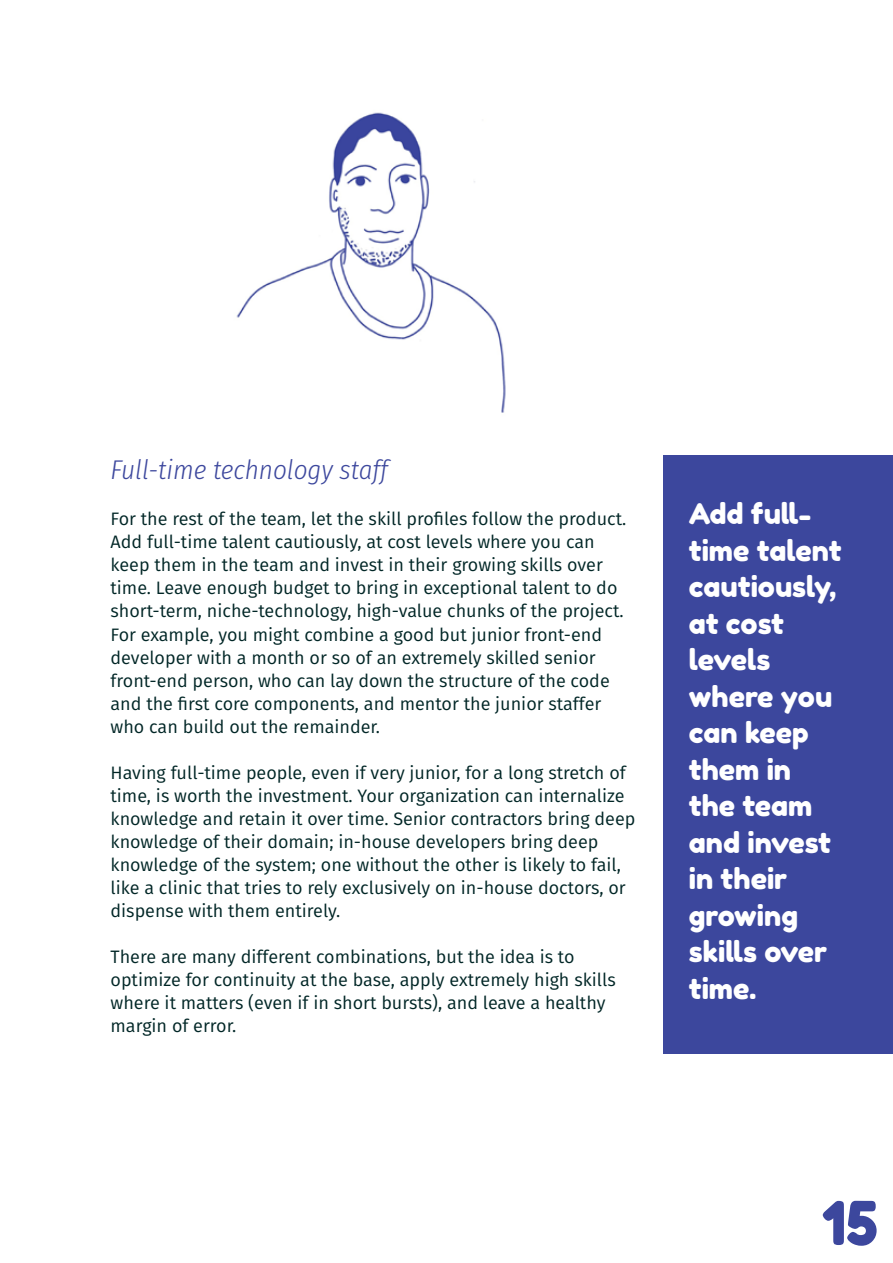
<style>
.page{position:relative;width:893px;height:1263px;background:#fff}
.page>*{position:absolute;margin:0;border:0;box-sizing:border-box;transform-origin:0 0}
.t1{font:60px "Fredoka One";color:#3c479d}
.t2{font:28.5px/36.5px "Fredoka One";color:#fff}
.t3{font:italic 300 27px "Fira Sans Condensed";color:#3c479d}
.t4{font:18px/23.1px "Fira Sans";color:#012626}
</style>
<div class="page">
<img style="left:236px;top:112px;width:270px;height:301px">
<div style="left:663px;top:455px;width:230px;height:598px;background:#3c479d"></div>
<div style="left:342px;top:342px;width:107px;height:79px;background:#fff"></div>
<h3 class="t3" style="left:111px;top:451px;width:279px">Full-time technology staff</h3>
<p class="t4" style="left:111px;top:507px;width:517px">For the rest of the team, let the skill profiles follow the product.<br>Add full-time talent cautiously, at cost levels where you can keep them in the team and invest in their growing skills over time. Leave enough budget to bring in exceptional talent to do short-term, niche-technology, high-value chunks of the project.<br>For example, you might combine a good but junior front-end developer with a month or so of an extremely skilled senior front-end person, who can lay down the structure of the code and the first core components, and mentor the junior staffer who can build out the remainder.</p>
<p class="t4" style="left:111px;top:760px;width:526px">Having full-time people, even if very junior, for a long stretch of time, is worth the investment. Your organization can internalize knowledge and retain it over time. Senior contractors bring deep knowledge of their domain; in-house developers bring deep knowledge of the system; one without the other is likely to fail, like a clinic that tries to rely exclusively on in-house doctors, or dispense with them entirely.</p>
<p class="t4" style="left:111px;top:945px;width:507px">There are many different combinations, but the idea is to optimize for continuity at the base, apply extremely high skills where it matters (even if in short bursts), and leave a healthy margin of error.</p>
<h2 class="t2" style="left:689px;top:495px;width:154px">Add full&shy;time talent cautiously, at cost levels where you can keep them in the team and invest in their growing skills over time.</h2>
<h1 class="t1" style="left:822px;top:1186px;width:58px">15</h1>
</div>
